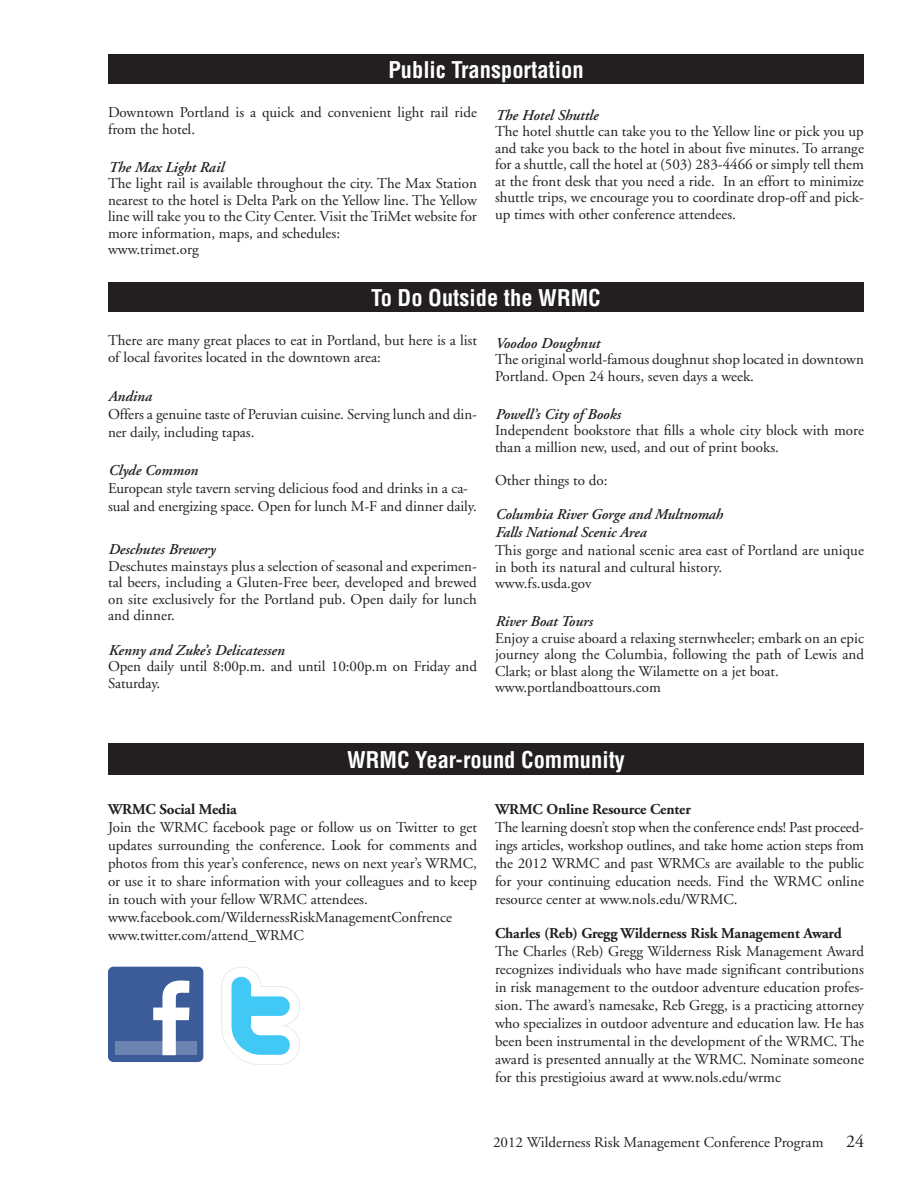
<style>
.page{position:relative;width:918px;height:1188px;background:#fff}
.page>*{position:absolute;margin:0;border:0;box-sizing:border-box;transform-origin:0 0}
.t1{font:700 condensed 22.5px "Helvetica LT";color:#fff}
.t2{font:18px "Adobe Garamond";color:#231f20}
.t3{font:15px/16.5px "Adobe Garamond";color:#231f20}
.t4{font:italic 600 15px/18px "Adobe Garamond";color:#231f20}
.t5{font:700 15px "Adobe Garamond";letter-spacing:-.01em;color:#231f20}
</style>
<div class="page">
<div style="left:108px;top:54px;width:756px;height:29px;background:#231f20"></div>
<div style="left:108px;top:283px;width:756px;height:29px;background:#231f20"></div>
<div style="left:108px;top:744px;width:756px;height:31px;background:#231f20"></div>
<div style="left:108px;top:967px;width:95px;height:95px;background:#3b5b99;border-radius:5px"></div>
<div style="left:115px;top:1042px;width:82px;height:13px;background:#6d84b3"></div>
<svg style="left:153px;top:981px;width:37px;height:74px"></svg>
<svg style="left:221px;top:967px;width:79px;height:98px"></svg>
<h1 class="t1" style="left:388px;top:55px;width:197px">Public Transportation</h1>
<p class="t3" style="left:108px;top:105px;width:370px">Downtown Portland is a quick and convenient light rail ride from the hotel.</p>
<p class="t4" style="left:108px;top:158px;width:117px">The Max Light Rail</p>
<p class="t3" style="left:108px;top:176px;width:370px">The light rail is available throughout the city. The Max Station nearest to the hotel is Delta Park on the Yellow line. The Yellow line will take you to the City Center. Visit the TriMet website for more information, maps, and schedules:<br>www.trimet.org</p>
<p class="t4" style="left:495px;top:106px;width:105px">The Hotel Shuttle</p>
<p class="t3" style="left:495px;top:124px;width:371px;text-align:justify">The hotel shuttle can take you to the Yellow line or pick you up and take you back to the hotel in about five minutes. To arrange for a shuttle, call the hotel at (503) 283-4466 or simply tell them at the front desk that you need a ride. In an effort to minimize shuttle trips, we encourage you to coordinate drop-off and pick&shy;up times with other conference attendees.</p>
<h1 class="t1" style="left:371px;top:284px;width:231px">To Do Outside the WRMC</h1>
<p class="t3" style="left:108px;top:332px;width:371px">There are many great places to eat in Portland, but here is a list of local favorites located in the downtown area:</p>
<p class="t4" style="left:108px;top:388px;width:45px">Andina</p>
<p class="t3" style="left:108px;top:406px;width:371px;line-height:18px">Offers a genuine taste of Peruvian cuisine. Serving lunch and din&shy;ner daily, including tapas.</p>
<p class="t4" style="left:108px;top:462px;width:91px">Clyde Common</p>
<p class="t3" style="left:108px;top:480px;width:370px;line-height:18px">European style tavern serving delicious food and drinks in a ca&shy;sual and energizing space. Open for lunch M-F and dinner daily.</p>
<p class="t4" style="left:108px;top:541px;width:109px">Deschutes Brewery</p>
<p class="t3" style="left:108px;top:558px;width:371px;text-align:justify">Deschutes mainstays plus a selection of seasonal and experimen&shy;tal beers, including a Gluten-Free beer, developed and brewed on site exclusively for the Portland pub. Open daily for lunch and dinner.</p>
<p class="t4" style="left:108px;top:642px;width:178px">Kenny and Zuke’s Delicatessen</p>
<p class="t3" style="left:108px;top:659px;width:371px">Open daily until 8:00p.m. and until 10:00p.m on Friday and<br>Saturday.</p>
<p class="t4" style="left:495px;top:334px;width:106px">Voodoo Doughnut</p>
<p class="t3" style="left:495px;top:351px;width:371px">The original world-famous doughnut shop located in downtown<br>Portland. Open 24 hours, seven days a week.</p>
<p class="t4" style="left:495px;top:405px;width:127px">Powell’s City of Books</p>
<p class="t3" style="left:495px;top:423px;width:370px">Independent bookstore that fills a whole city block with more than a million new, used, and out of print books.</p>
<p class="t3" style="left:495px;top:472px;width:114px">Other things to do:</p>
<p class="t4" style="left:495px;top:506px;width:229px">Columbia River Gorge and Multnomah<br>Falls National Scenic Area</p>
<p class="t3" style="left:495px;top:543px;width:371px">This gorge and national scenic area east of Portland are unique in both its natural and cultural history.<br>www.fs.usda.gov</p>
<p class="t4" style="left:495px;top:613px;width:99px">River Boat Tours</p>
<p class="t3" style="left:495px;top:630px;width:371px">Enjoy a cruise aboard a relaxing sternwheeler; embark on an epic journey along the Columbia, following the path of Lewis and Clark; or blast along the Wilamette on a jet boat. www.portlandboattours.com</p>
<h1 class="t1" style="left:347px;top:746px;width:279px">WRMC Year-round Community</h1>
<p class="t5" style="left:108px;top:801px;width:130px">WRMC Social Media</p>
<p class="t3" style="left:108px;top:818px;width:371px;line-height:18px">Join the WRMC facebook page or follow us on Twitter to get updates surrounding the conference. Look for comments and photos from this year’s conference, news on next year’s WRMC, or use it to share information with your colleagues and to keep in touch with your fellow WRMC attendees. www.facebook.com/WildernessRiskManagementConfrence www.twitter.com/attend_WRMC</p>
<p class="t5" style="left:495px;top:801px;width:197px">WRMC Online Resource Center</p>
<p class="t3" style="left:495px;top:818px;width:370px;line-height:18px;text-align:justify">The learning doesn’t stop when the conference ends! Past proceed&shy;ings articles, workshop outlines, and take home action steps from the 2012 WRMC and past WRMCs are available to the public for your continuing education needs. Find the WRMC online resource center at www.nols.edu/WRMC.</p>
<p class="t5" style="left:495px;top:925px;width:348px">Charles (Reb) Gregg Wilderness Risk Management Award</p>
<p class="t3" style="left:495px;top:943px;width:371px;line-height:18px;text-align:justify">The Charles (Reb) Gregg Wilderness Risk Management Award recognizes individuals who have made significant contributions in risk management to the outdoor adventure education profes&shy;sion. The award’s namesake, Reb Gregg, is a practicing attorney who specializes in outdoor adventure and education law. He has been been instrumental in the development of the WRMC. The award is presented annually at the WRMC. Nominate someone for this prestigioius award at www.nols.edu/wrmc</p>
<p class="t3" style="left:493px;top:1135px;width:332px">2012 Wilderness Risk Management Conference Program</p>
<p class="t2" style="left:846px;top:1132px;width:19px">24</p>
</div>
